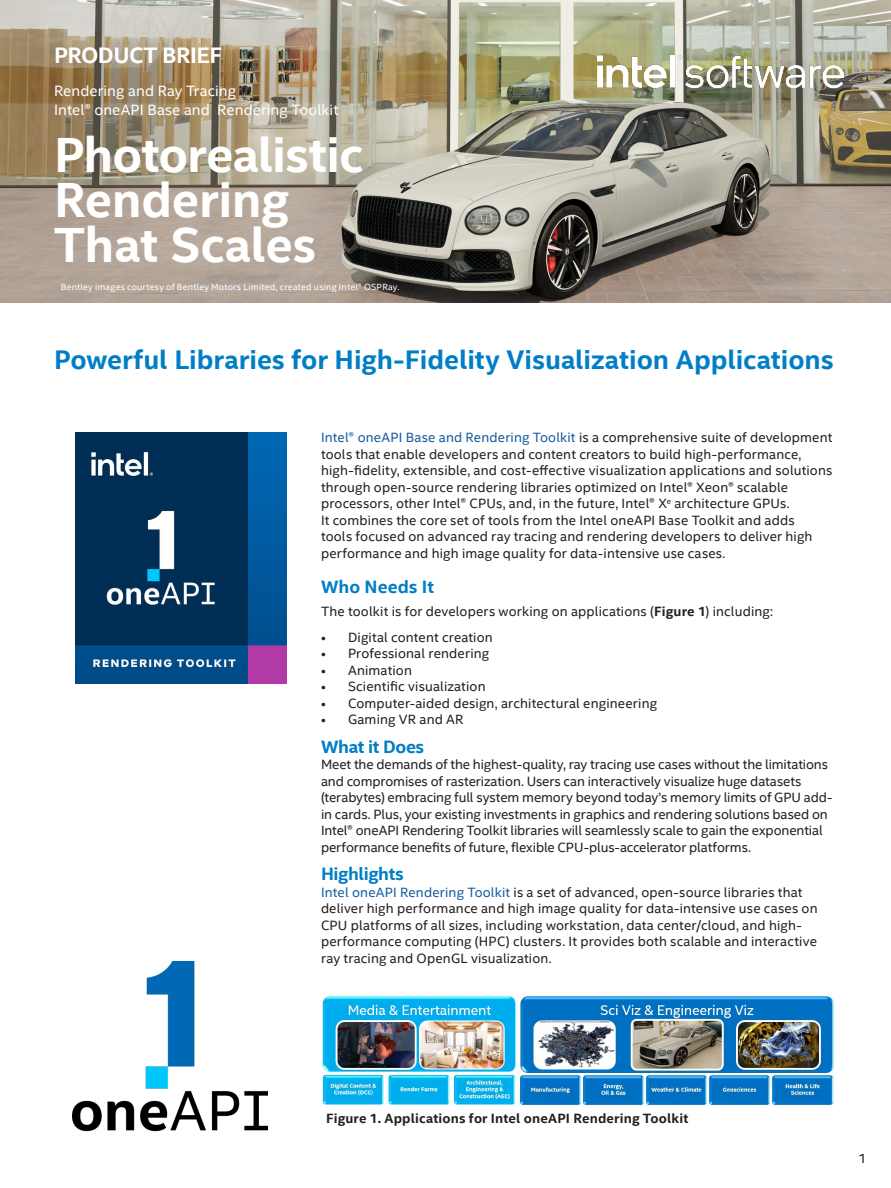
<style>
.page{position:relative;width:891px;height:1188px;background:#fff}
.page>*{position:absolute;margin:0;border:0;box-sizing:border-box;transform-origin:0 0}
.Main_Title{font:700 49.5px "Intel Clear";letter-spacing:-.01em;color:#fff}
.ProdName_-_Product_N{font:700 27px "Intel Clear";letter-spacing:-.005em;color:#007ec5}
.MainCopy___Caption{font:700 22.5px "Intel Clear";letter-spacing:-.02em;color:#fff}
.MainCopy___Caption-2{font:700 18px "Intel Clear";letter-spacing:-.02em;color:#007ec5}
.CopyHeaderBlue{font:700 18px "Intel Clear";color:#007ec5}
.Mini_Header{font:15px "Intel Clear";letter-spacing:.01em;color:#fff}
.MainCopy___Caption-3{font:13.5px/16.5px "Intel Clear";letter-spacing:.01em;color:#231f20}
.MainCopy___Caption-4{font:13.5px/16.5px "Intel Clear";letter-spacing:-.01em;color:#231f20}
.MainCopy___Caption-5{font:700 13.5px "Intel Clear";letter-spacing:.01em;color:#231f20}
.MainCopy___Caption-6{font:9px "Intel Clear";letter-spacing:.025em;color:#fff}
.s1{color:#175d9e}
.s2{font-weight:700}
</style>
<div class="page">
<img style="left:0;top:0;width:890px;height:303px">
<img style="left:598px;top:54px;width:245px;height:36px">
<img style="left:322px;top:996px;width:512px;height:110px">
<img style="left:73px;top:961px;width:195px;height:171px">
<img style="left:76px;top:432px;width:211px;height:251px">
<p class="MainCopy___Caption" style="left:54px;top:39px;width:170px">PRODUCT BRIEF</p>
<p class="Mini_Header" style="left:54px;top:80px;width:184px">Rendering and Ray Tracing</p>
<p class="Mini_Header" style="left:54px;top:99px;width:286px">Intel® oneAPI Base and Rendering Toolkit</p>
<p class="Main_Title" style="left:54px;top:121px;width:311px">Photorealistic</p>
<p class="Main_Title" style="left:54px;top:166px;width:237px">Rendering</p>
<p class="Main_Title" style="left:54px;top:211px;width:264px">That Scales</p>
<p class="MainCopy___Caption-6" style="left:61px;top:281px;width:340px">Bentley images courtesy of Bentley Motors Limited, created using Intel® OSPRay.</p>
<p class="ProdName_-_Product_N" style="left:54px;top:341px;width:781px">Powerful Libraries for High-Fidelity Visualization Applications</p>
<p class="MainCopy___Caption-3" style="left:321px;top:429px;width:513px"><span class="s1">Intel® oneAPI Base and Rendering Toolkit</span> is a comprehensive suite of development tools that enable developers and content creators to build high-performance, high-fidelity, extensible, and cost-effective visualization applications and solutions through open-source rendering libraries optimized on Intel® Xeon® scalable processors, other Intel® CPUs, and, in the future, Intel® X<sup>e</sup> architecture GPUs.<br>It combines the core set of tools from the Intel oneAPI Base Toolkit and adds<br>tools focused on advanced ray tracing and rendering developers to deliver high performance and high image quality for data-intensive use cases.</p>
<p class="CopyHeaderBlue" style="left:321px;top:574px;width:115px">Who Needs It</p>
<p class="MainCopy___Caption-3" style="left:321px;top:603px;width:454px">The toolkit is for developers working on applications (<span class="s2">Figure 1</span>) including:</p>
<p class="MainCopy___Caption-3" style="left:321px;top:628px;width:173px">• Digital content creation</p>
<p class="MainCopy___Caption-3" style="left:321px;top:645px;width:170px">• Professional rendering</p>
<p class="MainCopy___Caption-3" style="left:321px;top:661px;width:93px">• Animation</p>
<p class="MainCopy___Caption-3" style="left:321px;top:678px;width:166px">• Scientific visualization</p>
<p class="MainCopy___Caption-3" style="left:321px;top:694px;width:338px">• Computer-aided design, architectural engineering</p>
<p class="MainCopy___Caption-3" style="left:321px;top:711px;width:144px">• Gaming VR and AR</p>
<p class="MainCopy___Caption-2" style="left:321px;top:734px;width:105px">What it Does</p>
<p class="MainCopy___Caption-4" style="left:321px;top:756px;width:513px">Meet the demands of the highest-quality, ray tracing use cases without the limitations and compromises of rasterization. Users can interactively visualize huge datasets (terabytes) embracing full system memory beyond today’s memory limits of GPU add&shy;in cards. Plus, your existing investments in graphics and rendering solutions based on Intel® oneAPI Rendering Toolkit libraries will seamlessly scale to gain the exponential performance benefits of future, flexible CPU-plus-accelerator platforms.</p>
<p class="MainCopy___Caption-2" style="left:321px;top:861px;width:84px">Highlights</p>
<p class="MainCopy___Caption-3" style="left:321px;top:883px;width:498px"><span class="s1">Intel oneAPI Rendering Toolkit</span> is a set of advanced, open-source libraries that deliver high performance and high image quality for data-intensive use cases on CPU platforms of all sizes, including workstation, data center/cloud, and high&shy;performance computing (HPC) clusters. It provides both scalable and interactive ray tracing and OpenGL visualization.</p>
<p class="MainCopy___Caption-5" style="left:326px;top:1109px;width:364px">Figure 1. Applications for Intel oneAPI Rendering Toolkit</p>
<p class="MainCopy___Caption-3" style="left:858px;top:1150px;width:10px">1</p>
</div>
